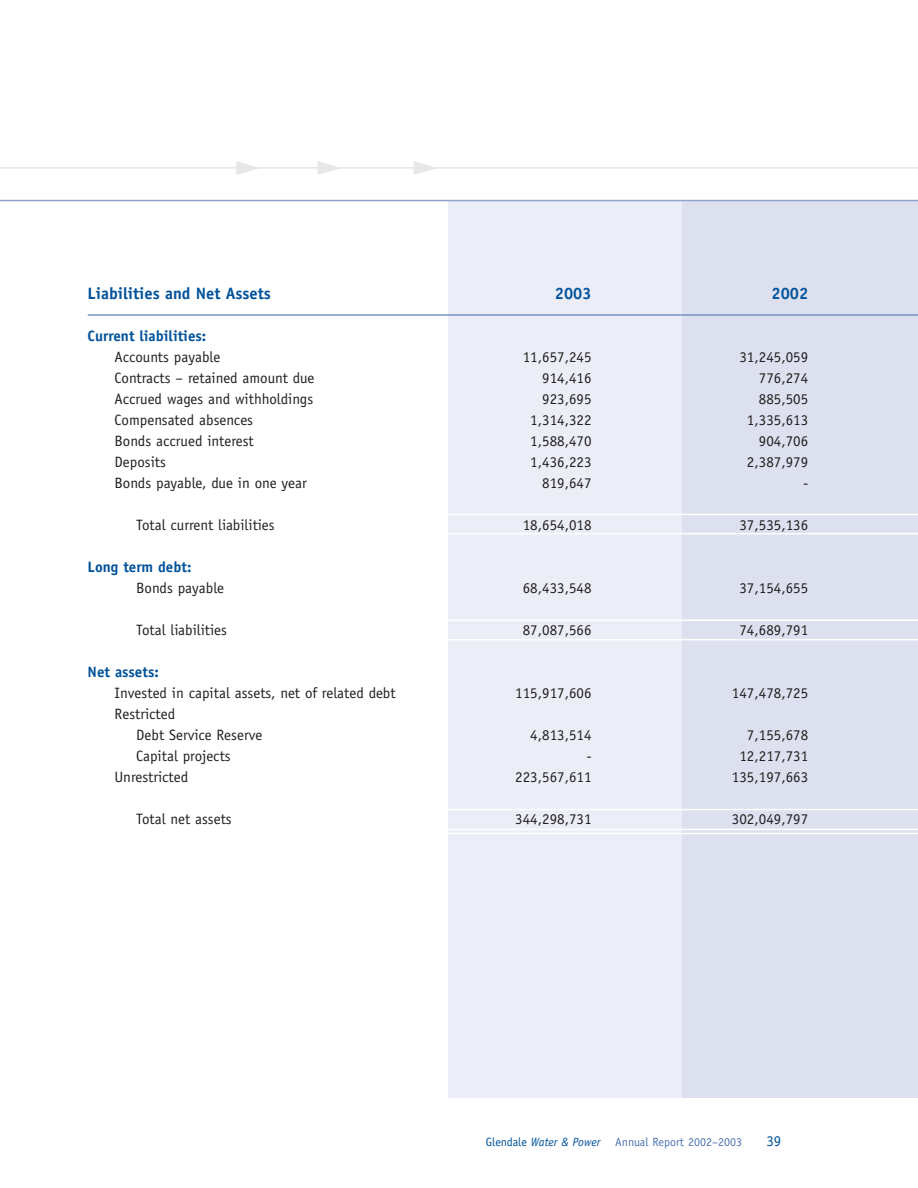
<style>
.page{position:relative;width:918px;height:1188px;background:#fff}
.page>*{position:absolute;margin:0;border:0;box-sizing:border-box;transform-origin:0 0}
.t1{font:700 16.5px "Officina Sans";color:#00529b}
.t2{font:15px/21px "Officina Sans";color:#231f20}
.t3{font:700 15px "Officina Sans";color:#00529b}
.t4{font:15px "Officina Sans";color:#00529b}
.t5{font:12px "Officina Sans";color:#4f74b1}
.s1{color:#00529b}
.s2{font-style:italic;color:#00529b}
</style>
<div class="page">
<div style="left:448px;top:201px;width:234px;height:897px;background:#eceef7"></div>
<div style="left:682px;top:201px;width:236px;height:897px;background:#dde1ef"></div>
<hr style="left:0;top:167px;width:918px;height:2px;background:#e6e7e8">
<hr style="left:441px;top:514px;width:477px;height:1px;background:#fff">
<hr style="left:444px;top:620px;width:474px;height:1px;background:#fff">
<hr style="left:88px;top:314px;width:830px;height:2px;background:#7a91c3">
<hr style="left:446px;top:533px;width:472px;height:1px;background:#fff">
<hr style="left:441px;top:639px;width:477px;height:1px;background:#fff">
<hr style="left:443px;top:809px;width:475px;height:1px;background:#fff">
<hr style="left:444px;top:829px;width:474px;height:1px;background:#fff">
<hr style="left:444px;top:833px;width:474px;height:1px;background:#fff">
<svg style="left:236px;top:161px;width:20px;height:14px"></svg>
<svg style="left:317px;top:161px;width:20px;height:14px"></svg>
<svg style="left:414px;top:161px;width:19px;height:14px"></svg>
<hr style="left:0;top:200px;width:918px;height:1px;background:#91a2cd">
<p class="t1" style="left:88px;top:287px;width:185px">Liabilities and Net Assets</p>
<p class="t1" style="left:555px;top:287px;width:38px">2003</p>
<p class="t1" style="left:772px;top:287px;width:38px">2002</p>
<p class="t3" style="left:88px;top:330px;width:120px">Current liabilities:</p>
<p class="t2" style="left:115px;top:348px;width:107px">Accounts payable</p>
<p class="t2" style="left:523px;top:348px;width:70px">11,657,245</p>
<p class="t2" style="left:739px;top:348px;width:70px">31,245,059</p>
<p class="t2" style="left:115px;top:369px;width:201px">Contracts – retained amount due</p>
<p class="t2" style="left:542px;top:369px;width:51px">914,416</p>
<p class="t2" style="left:759px;top:369px;width:51px">776,274</p>
<p class="t2" style="left:115px;top:390px;width:200px">Accrued wages and withholdings</p>
<p class="t2" style="left:542px;top:390px;width:51px">923,695</p>
<p class="t2" style="left:759px;top:390px;width:51px">885,505</p>
<p class="t2" style="left:115px;top:411px;width:140px">Compensated absences</p>
<p class="t2" style="left:530px;top:411px;width:63px">1,314,322</p>
<p class="t2" style="left:747px;top:411px;width:63px">1,335,613</p>
<p class="t2" style="left:115px;top:432px;width:141px">Bonds accrued interest</p>
<p class="t2" style="left:530px;top:432px;width:63px">1,588,470</p>
<p class="t2" style="left:759px;top:432px;width:51px">904,706</p>
<p class="t2" style="left:115px;top:453px;width:53px">Deposits</p>
<p class="t2" style="left:530px;top:453px;width:63px">1,436,223</p>
<p class="t2" style="left:747px;top:453px;width:63px">2,387,979</p>
<p class="t2" style="left:115px;top:474px;width:194px">Bonds payable, due in one year</p>
<p class="t2" style="left:542px;top:474px;width:51px">819,647</p>
<p class="t2" style="left:803px;top:474px;width:7px">-</p>
<p class="t2" style="left:136px;top:516px;width:140px">Total current liabilities</p>
<p class="t2" style="left:523px;top:516px;width:70px">18,654,018</p>
<p class="t2" style="left:739px;top:516px;width:70px">37,535,136</p>
<p class="t3" style="left:88px;top:561px;width:105px">Long term debt:</p>
<p class="t2" style="left:136px;top:579px;width:89px">Bonds payable</p>
<p class="t2" style="left:523px;top:579px;width:70px">68,433,548</p>
<p class="t2" style="left:739px;top:579px;width:70px">37,154,655</p>
<p class="t2" style="left:136px;top:621px;width:92px">Total liabilities</p>
<p class="t2" style="left:523px;top:621px;width:70px">87,087,566</p>
<p class="t2" style="left:739px;top:621px;width:70px">74,689,791</p>
<p class="t3" style="left:88px;top:666px;width:73px">Net assets:</p>
<p class="t2" style="left:115px;top:684px;width:283px">Invested in capital assets, net of related debt</p>
<p class="t2" style="left:515px;top:684px;width:78px">115,917,606</p>
<p class="t2" style="left:732px;top:684px;width:78px">147,478,725</p>
<p class="t2" style="left:136px;top:705px;width:128px;text-indent:-22px">Restricted<br>Debt Service Reserve</p>
<p class="t2" style="left:530px;top:726px;width:63px">4,813,514</p>
<p class="t2" style="left:747px;top:726px;width:63px">7,155,678</p>
<p class="t2" style="left:136px;top:747px;width:96px">Capital projects</p>
<p class="t2" style="left:586px;top:747px;width:7px">-</p>
<p class="t2" style="left:739px;top:747px;width:70px">12,217,731</p>
<p class="t2" style="left:115px;top:768px;width:75px">Unrestricted</p>
<p class="t2" style="left:515px;top:768px;width:78px">223,567,611</p>
<p class="t2" style="left:732px;top:768px;width:78px">135,197,663</p>
<p class="t2" style="left:136px;top:810px;width:97px">Total net assets</p>
<p class="t2" style="left:515px;top:810px;width:78px">344,298,731</p>
<p class="t2" style="left:732px;top:810px;width:78px">302,049,797</p>
<p class="t5" style="left:486px;top:1138px;width:258px"><span class="s1">Glendale</span> <span class="s2">Water &amp; Power</span> Annual Report 2002–2003</p>
<p class="t4" style="left:766px;top:1135px;width:16px">39</p>
</div>
